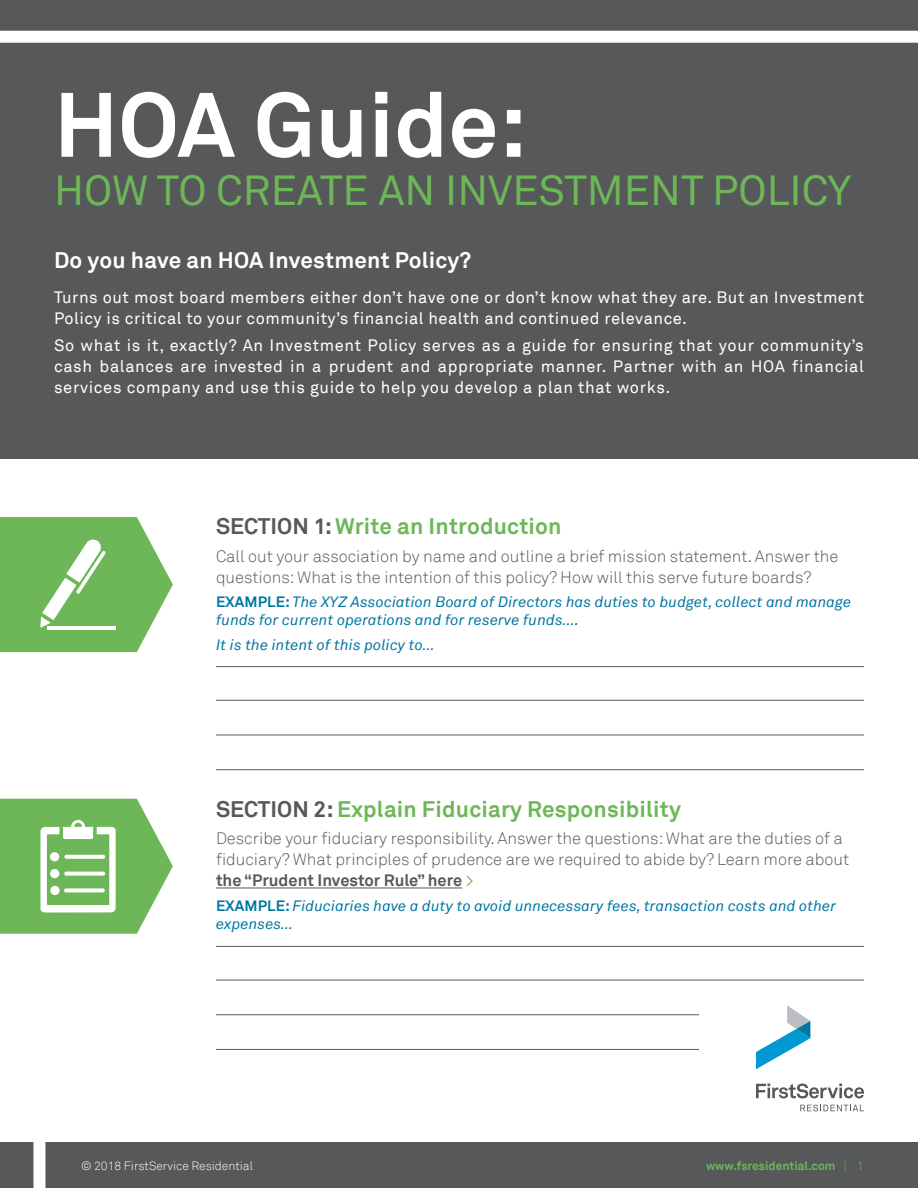
<style>
.page{position:relative;width:918px;height:1188px;background:#fff}
.page>*{position:absolute;margin:0;border:0;box-sizing:border-box;transform-origin:0 0}
.t1{font:700 90px "Akkurat";color:#fff}
.t2{font:42px "Akkurat";color:#6db758}
.t3{font:700 22.5px "Akkurat";letter-spacing:.01em;color:#6db758}
.t4{font:700 22.5px "Akkurat";letter-spacing:.01em;color:#fff}
.t5{font:16.5px/21px "Akkurat";letter-spacing:.03em;color:#fff}
.t6{font:300 16.5px/21px "Akkurat";color:#57585a}
.t7{font:italic 15px/18px "Akkurat";letter-spacing:.01em;color:#0076a3}
.t8{font:300 12px "Akkurat";color:#fff}
.t9{font:700 12px "Akkurat";color:#6db758}
.s1{color:#57585a}
.s2{font-weight:700;font-style:normal}
.s3{font-weight:700}
.s4{font-weight:400;color:#6db758}
.s5{font-weight:300}
</style>
<div class="page">
<div style="left:0;top:0;width:918px;height:459px;background:#57585a"></div>
<div style="left:0;top:1142px;width:918px;height:46px;background:#57585a"></div>
<hr style="left:216px;top:888px;width:246px;height:1px;background:#57585a">
<hr style="left:216px;top:700px;width:648px;height:1px;background:#57585a">
<hr style="left:216px;top:735px;width:648px;height:1px;background:#57585a">
<hr style="left:216px;top:666px;width:648px;height:1px;background:#57585a">
<hr style="left:216px;top:769px;width:648px;height:1px;background:#57585a">
<hr style="left:216px;top:980px;width:648px;height:1px;background:#57585a">
<hr style="left:216px;top:1015px;width:483px;height:1px;background:#57585a">
<hr style="left:216px;top:946px;width:648px;height:1px;background:#57585a">
<hr style="left:216px;top:1049px;width:483px;height:1px;background:#57585a">
<div style="left:0;top:31px;width:918px;height:12px;background:#fff"></div>
<div style="left:33px;top:1138px;width:12px;height:50px;background:#fff"></div>
<svg style="left:0;top:517px;width:173px;height:135px"></svg>
<hr style="left:48px;top:626px;width:68px;height:4px;background:#fff">
<svg style="left:0;top:799px;width:173px;height:135px"></svg>
<svg style="left:64px;top:855px;width:41px;height:4px"></svg>
<div style="left:50px;top:852px;width:9px;height:9px;background:#fff;border-radius:50%"></div>
<svg style="left:64px;top:872px;width:41px;height:4px"></svg>
<div style="left:50px;top:869px;width:9px;height:9px;background:#fff;border-radius:50%"></div>
<svg style="left:64px;top:888px;width:41px;height:4px"></svg>
<div style="left:50px;top:886px;width:10px;height:9px;background:#fff;border-radius:50%"></div>
<svg style="left:756px;top:1005px;width:54px;height:64px"></svg>
<svg style="left:756px;top:1083px;width:108px;height:15px"></svg>
<svg style="left:800px;top:1105px;width:64px;height:6px"></svg>
<p class="t1" style="left:54px;top:68px;width:475px">HOA Guide:</p>
<p class="t2" style="left:54px;top:165px;width:799px">HOW TO CREATE AN INVESTMENT POLICY</p>
<p class="t4" style="left:54px;top:246px;width:419px">Do you have an HOA Investment Policy?</p>
<p class="t5" style="left:54px;top:287px;width:812px">Turns out most board members either don’t have one or don’t know what they are. But an Investment<br>Policy is critical to your community’s financial health and continued relevance.</p>
<p class="t5" style="left:54px;top:336px;width:811px;text-align:justify">So what is it, exactly? An Investment Policy serves as a guide for ensuring that your community’s cash balances are invested in a prudent and appropriate manner. Partner with an HOA financial services company and use this guide to help you develop a plan that works.</p>
<p class="t3" style="left:216px;top:512px;width:347px"><span class="s1">SECTION 1:</span>Write an Introduction</p>
<p class="t6" style="left:216px;top:546px;width:624px">Call out your association by name and outline a brief mission statement. Answer the questions: What is the intention of this policy? How will this serve future boards?</p>
<p class="t7" style="left:216px;top:594px;width:637px"><span class="s2">EXAMPLE:</span> The XYZ Association Board of Directors has duties to budget, collect and manage funds for current operations and for reserve funds….</p>
<p class="t7" style="left:216px;top:636px;width:220px">It is the intent of this policy to…</p>
<p class="t3" style="left:216px;top:795px;width:466px"><span class="s1">SECTION 2:</span>Explain Fiduciary Responsibility</p>
<p class="t6" style="left:216px;top:829px;width:635px">Describe your fiduciary responsibility. Answer the questions: What are the duties of a fiduciary? What principles of prudence are we required to abide by? Learn more about <span class="s3">the “Prudent Investor Rule” here</span> <span class="s4">&gt;</span></p>
<p class="t7" style="left:216px;top:897px;width:622px"><span class="s2">EXAMPLE:</span> Fiduciaries have a duty to avoid unnecessary fees, transaction costs and other expenses…</p>
<p class="t8" style="left:81px;top:1158px;width:174px">© 2018 FirstService Residential</p>
<p class="t9" style="left:706px;top:1158px;width:159px">www.fsresidential.com <span class="s5">| 1</span></p>
</div>
